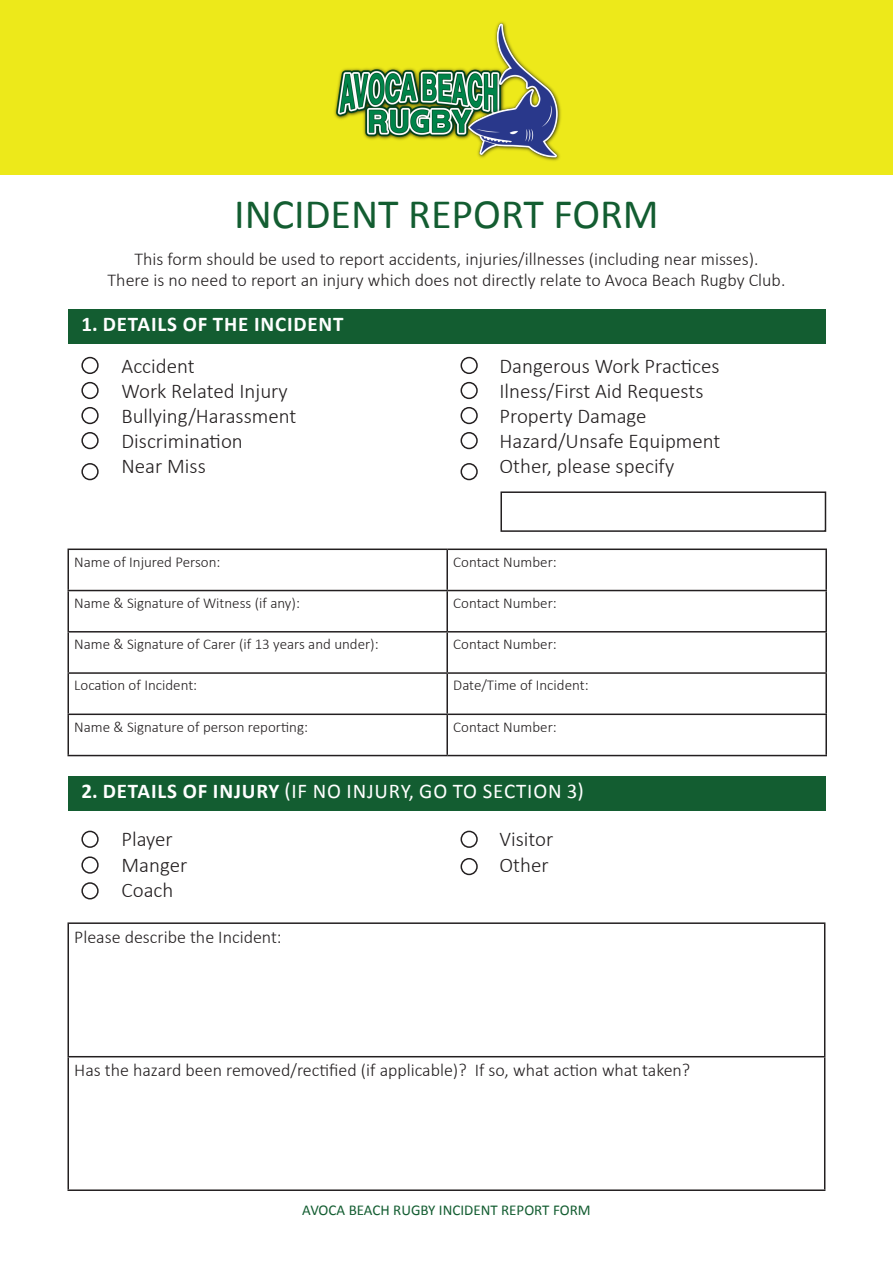
<style>
.page{position:relative;width:893px;height:1263px;background:#fff}
.page>*{position:absolute;margin:0;border:0;box-sizing:border-box;transform-origin:0 0}
.t1{font:42px "Calibri";color:#135d31}
.t2{font:300 21px "Calibri";color:#231f20}
.t3{font:21px "Calibri";letter-spacing:.04em;color:#fff}
.t4{font:700 21px "Calibri";letter-spacing:.04em;color:#fff}
.t5{font:300 18px "Calibri";color:#231f20}
.t6{font:300 15px "Calibri";color:#231f20}
.t7{font:15px "Calibri";color:#135d31}
.s1{font-weight:700}
</style>
<div class="page">
<div style="left:0;top:0;width:893px;height:175px;background:#ede91a"></div>
<div style="left:68px;top:309px;width:757px;height:34px;background:#135d31"></div>
<img style="left:334px;top:22px;width:227px;height:139px">
<hr style="left:68px;top:548px;width:379px;height:2px;background:#231f20">
<hr style="left:68px;top:550px;width:1px;height:40px;background:#231f20">
<hr style="left:447px;top:548px;width:380px;height:2px;background:#231f20">
<hr style="left:446px;top:550px;width:2px;height:40px;background:#231f20">
<hr style="left:825px;top:550px;width:2px;height:40px;background:#231f20">
<hr style="left:68px;top:590px;width:379px;height:1px;background:#231f20">
<hr style="left:68px;top:591px;width:1px;height:40px;background:#231f20">
<hr style="left:447px;top:590px;width:380px;height:1px;background:#231f20">
<hr style="left:446px;top:591px;width:2px;height:40px;background:#231f20">
<hr style="left:825px;top:591px;width:2px;height:40px;background:#231f20">
<hr style="left:68px;top:631px;width:379px;height:1px;background:#231f20">
<hr style="left:68px;top:632px;width:1px;height:40px;background:#231f20">
<hr style="left:447px;top:631px;width:380px;height:1px;background:#231f20">
<hr style="left:446px;top:632px;width:2px;height:40px;background:#231f20">
<hr style="left:825px;top:632px;width:2px;height:40px;background:#231f20">
<hr style="left:68px;top:672px;width:379px;height:2px;background:#231f20">
<hr style="left:68px;top:674px;width:1px;height:39px;background:#231f20">
<hr style="left:447px;top:672px;width:380px;height:2px;background:#231f20">
<hr style="left:446px;top:674px;width:2px;height:39px;background:#231f20">
<hr style="left:825px;top:674px;width:2px;height:39px;background:#231f20">
<hr style="left:68px;top:713px;width:379px;height:2px;background:#231f20">
<hr style="left:68px;top:715px;width:1px;height:40px;background:#231f20">
<hr style="left:447px;top:713px;width:380px;height:2px;background:#231f20">
<hr style="left:446px;top:715px;width:2px;height:40px;background:#231f20">
<hr style="left:825px;top:715px;width:2px;height:40px;background:#231f20">
<hr style="left:68px;top:755px;width:379px;height:1px;background:#231f20">
<hr style="left:447px;top:755px;width:380px;height:1px;background:#231f20">
<div style="left:68px;top:776px;width:757px;height:35px;background:#135d31"></div>
<hr style="left:68px;top:922px;width:757px;height:2px;background:#231f20">
<hr style="left:68px;top:924px;width:1px;height:132px;background:#231f20">
<hr style="left:824px;top:924px;width:1px;height:132px;background:#231f20">
<hr style="left:68px;top:1056px;width:757px;height:1px;background:#231f20">
<hr style="left:68px;top:1057px;width:1px;height:132px;background:#231f20">
<hr style="left:824px;top:1057px;width:1px;height:132px;background:#231f20">
<hr style="left:68px;top:1189px;width:757px;height:2px;background:#231f20">
<div style="left:81px;top:831px;width:18px;height:17px;border:2px solid #231f20;border-radius:50%"></div>
<div style="left:81px;top:856px;width:18px;height:18px;border:2px solid #231f20;border-radius:50%"></div>
<div style="left:81px;top:882px;width:18px;height:17px;border:2px solid #231f20;border-radius:50%"></div>
<div style="left:460px;top:831px;width:18px;height:17px;border:2px solid #231f20;border-radius:50%"></div>
<div style="left:460px;top:858px;width:18px;height:17px;border:2px solid #231f20;border-radius:50%"></div>
<div style="left:81px;top:357px;width:18px;height:17px;border:2px solid #231f20;border-radius:50%"></div>
<div style="left:81px;top:382px;width:18px;height:17px;border:2px solid #231f20;border-radius:50%"></div>
<div style="left:81px;top:407px;width:18px;height:17px;border:2px solid #231f20;border-radius:50%"></div>
<div style="left:81px;top:432px;width:18px;height:17px;border:2px solid #231f20;border-radius:50%"></div>
<div style="left:81px;top:463px;width:18px;height:17px;border:2px solid #231f20;border-radius:50%"></div>
<div style="left:460px;top:357px;width:18px;height:17px;border:2px solid #231f20;border-radius:50%"></div>
<div style="left:460px;top:382px;width:18px;height:17px;border:2px solid #231f20;border-radius:50%"></div>
<div style="left:460px;top:407px;width:18px;height:17px;border:2px solid #231f20;border-radius:50%"></div>
<div style="left:460px;top:432px;width:18px;height:17px;border:2px solid #231f20;border-radius:50%"></div>
<div style="left:460px;top:463px;width:18px;height:17px;border:2px solid #231f20;border-radius:50%"></div>
<div style="left:500px;top:491px;width:326px;height:41px;border:2px solid #231f20"></div>
<p class="t1" style="left:234px;top:187px;width:426px">INCIDENT REPORT FORM</p>
<p class="t5" style="left:135px;top:248px;width:625px">This form should be used to report accidents, injuries/illnesses (including near misses).</p>
<p class="t5" style="left:108px;top:269px;width:679px">There is no need to report an injury which does not directly relate to Avoca Beach Rugby Club.</p>
<p class="t4" style="left:81px;top:311px;width:264px">1. DETAILS OF THE INCIDENT</p>
<p class="t2" style="left:121px;top:353px;width:75px">Accident</p>
<p class="t2" style="left:499px;top:353px;width:222px">Dangerous Work Practices</p>
<p class="t2" style="left:121px;top:378px;width:168px">Work Related Injury</p>
<p class="t2" style="left:499px;top:378px;width:205px">Ilness/First Aid Requests</p>
<p class="t2" style="left:121px;top:403px;width:176px">Bullying/Harassment</p>
<p class="t2" style="left:499px;top:403px;width:149px">Property Damage</p>
<p class="t2" style="left:121px;top:428px;width:123px">Discrimination</p>
<p class="t2" style="left:499px;top:428px;width:222px">Hazard/Unsafe Equipment</p>
<p class="t2" style="left:121px;top:453px;width:86px">Near Miss</p>
<p class="t2" style="left:499px;top:453px;width:176px">Other, please specify</p>
<p class="t6" style="left:74px;top:552px;width:148px">Name of Injured Person:</p>
<p class="t6" style="left:453px;top:552px;width:105px">Contact Number:</p>
<p class="t6" style="left:74px;top:593px;width:227px">Name &amp; Signature of Witness (if any):</p>
<p class="t6" style="left:453px;top:593px;width:105px">Contact Number:</p>
<p class="t6" style="left:74px;top:635px;width:306px">Name &amp; Signature of Carer (if 13 years and under):</p>
<p class="t6" style="left:453px;top:635px;width:105px">Contact Number:</p>
<p class="t6" style="left:74px;top:676px;width:124px">Location of Incident:</p>
<p class="t6" style="left:453px;top:676px;width:137px">Date/Time of Incident:</p>
<p class="t6" style="left:74px;top:717px;width:235px">Name &amp; Signature of person reporting:</p>
<p class="t6" style="left:453px;top:717px;width:105px">Contact Number:</p>
<p class="t3" style="left:81px;top:778px;width:504px"><span class="s1">2. DETAILS OF INJURY</span> (IF NO INJURY, GO TO SECTION 3)</p>
<p class="t2" style="left:122px;top:826px;width:53px">Player</p>
<p class="t2" style="left:500px;top:826px;width:55px">Visitor</p>
<p class="t2" style="left:122px;top:852px;width:67px">Manger</p>
<p class="t2" style="left:500px;top:852px;width:51px">Other</p>
<p class="t2" style="left:122px;top:877px;width:53px">Coach</p>
<p class="t5" style="left:74px;top:925px;width:209px">Please describe the Incident:</p>
<p class="t5" style="left:74px;top:1059px;width:617px">Has the hazard been removed/rectified (if applicable)? If so, what action what taken?</p>
<p class="t7" style="left:302px;top:1201px;width:290px">AVOCA BEACH RUGBY INCIDENT REPORT FORM</p>
</div>
